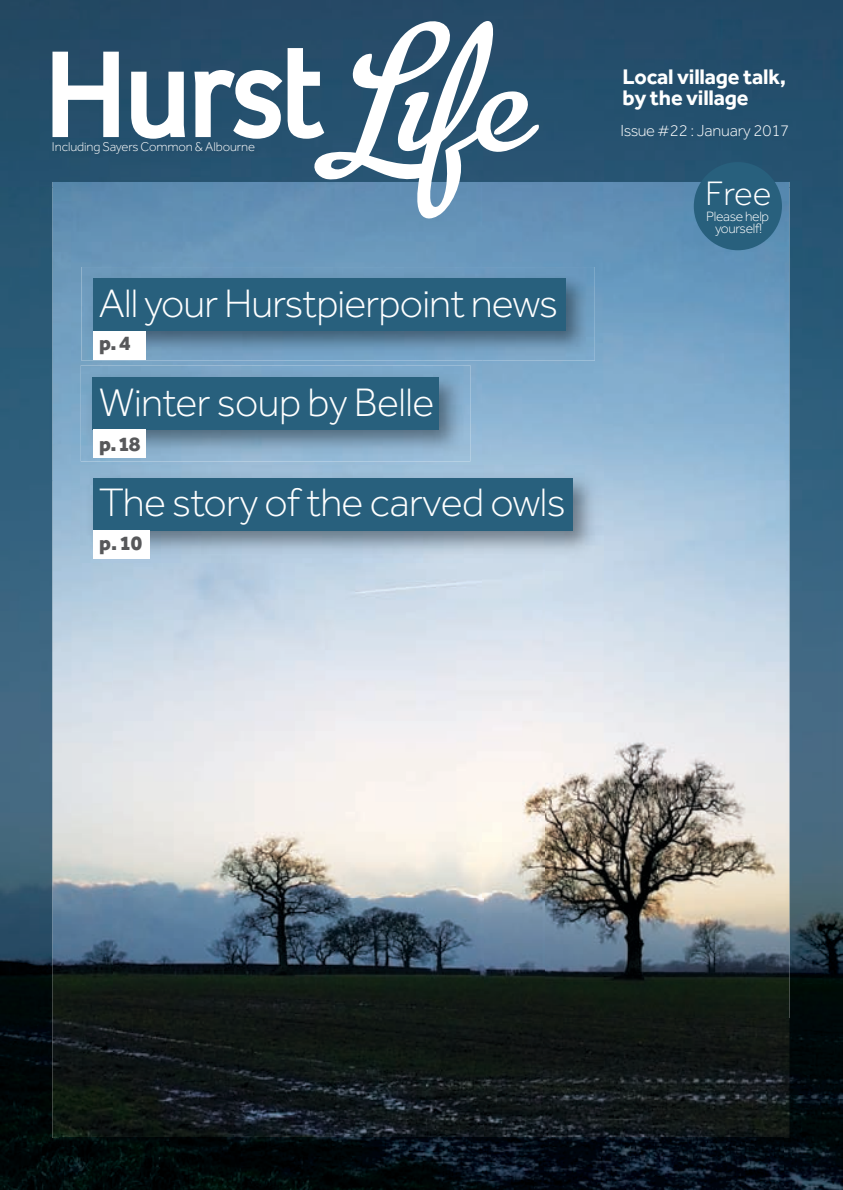
<style>
.page{position:relative;width:843px;height:1190px;background:#fff}
.page>*{position:absolute;margin:0;border:0;box-sizing:border-box;transform-origin:0 0}
.t1{font:300 41.12px "Effra";letter-spacing:-.015em;color:#fff}
.t2{font:300 35.18px "Effra";color:#fff}
.t3{font:700 21.88px/21px "Effra";letter-spacing:-.01em;color:#fff}
.t4{font:800 21px "Effra";color:#57585a}
.t5{font:300 16.62px "Effra";letter-spacing:-.01em;color:#fff}
.t6{font:300 14px/12.2px "Effra";letter-spacing:-.025em;color:#fff;text-align:center}
.t7{font:300 13.12px "Effra";letter-spacing:-.01em;color:#fff}
</style>
<div class="page">
<img style="left:60px;top:188px;width:722px;height:292px">
<img style="left:60px;top:480px;width:53px;height:657px">
<img style="left:544px;top:480px;width:238px;height:657px">
<img style="left:113px;top:562px;width:431px;height:575px">
<img style="left:81px;top:267px;width:514px;height:93px">
<div style="left:93px;top:278px;width:472px;height:53px;background:#28607d"></div>
<img style="left:81px;top:466px;width:523px;height:96px">
<div style="left:93px;top:478px;width:479px;height:52px;background:#28607d"></div>
<img style="left:81px;top:365px;width:389px;height:96px">
<div style="left:93px;top:377px;width:346px;height:53px;background:#28607d"></div>
<div style="left:93px;top:331px;width:53px;height:28px;background:#fff"></div>
<div style="left:93px;top:430px;width:53px;height:28px;background:#fff"></div>
<div style="left:93px;top:530px;width:57px;height:28px;background:#fff"></div>
<div style="left:0;top:0;width:843px;height:188px;background:#254d6a"></div>
<img style="left:0;top:187px;width:60px;height:1002px">
<img style="left:782px;top:187px;width:61px;height:1002px">
<img style="left:60px;top:1137px;width:723px;height:52px">
<div style="left:50px;top:138px;width:259px;height:38px;background:#26526f"></div>
<div style="left:694px;top:162px;width:88px;height:88px;background:#28607d;border-radius:50%"></div>
<svg style="left:309px;top:19px;width:231px;height:203px"></svg>
<svg style="left:52px;top:52px;width:67px;height:85px"></svg>
<svg style="left:131px;top:72px;width:54px;height:67px"></svg>
<svg style="left:194px;top:48px;width:130px;height:91px"></svg>
<p class="t7" style="left:52px;top:140px;width:205px">Including Sayers Common &amp; Albourne</p>
<p class="t1" style="left:99px;top:280px;width:461px">All your Hurstpierpoint news</p>
<p class="t4" style="left:99px;top:330px;width:33px">p. 4</p>
<p class="t1" style="left:99px;top:378px;width:337px">Winter soup by Belle</p>
<p class="t4" style="left:99px;top:431px;width:43px">p. 18</p>
<p class="t1" style="left:99px;top:479px;width:468px">The story of the carved owls</p>
<p class="t4" style="left:99px;top:529px;width:45px">p. 10</p>
<p class="t3" style="left:622px;top:66px;width:165px">Local village talk, by the village</p>
<p class="t5" style="left:620px;top:121px;width:170px">Issue #22 : January 2017</p>
<p class="t2" style="left:705px;top:174px;width:68px">Free</p>
<p class="t6" style="left:706px;top:210px;width:64px">Please help yourself!</p>
</div>
